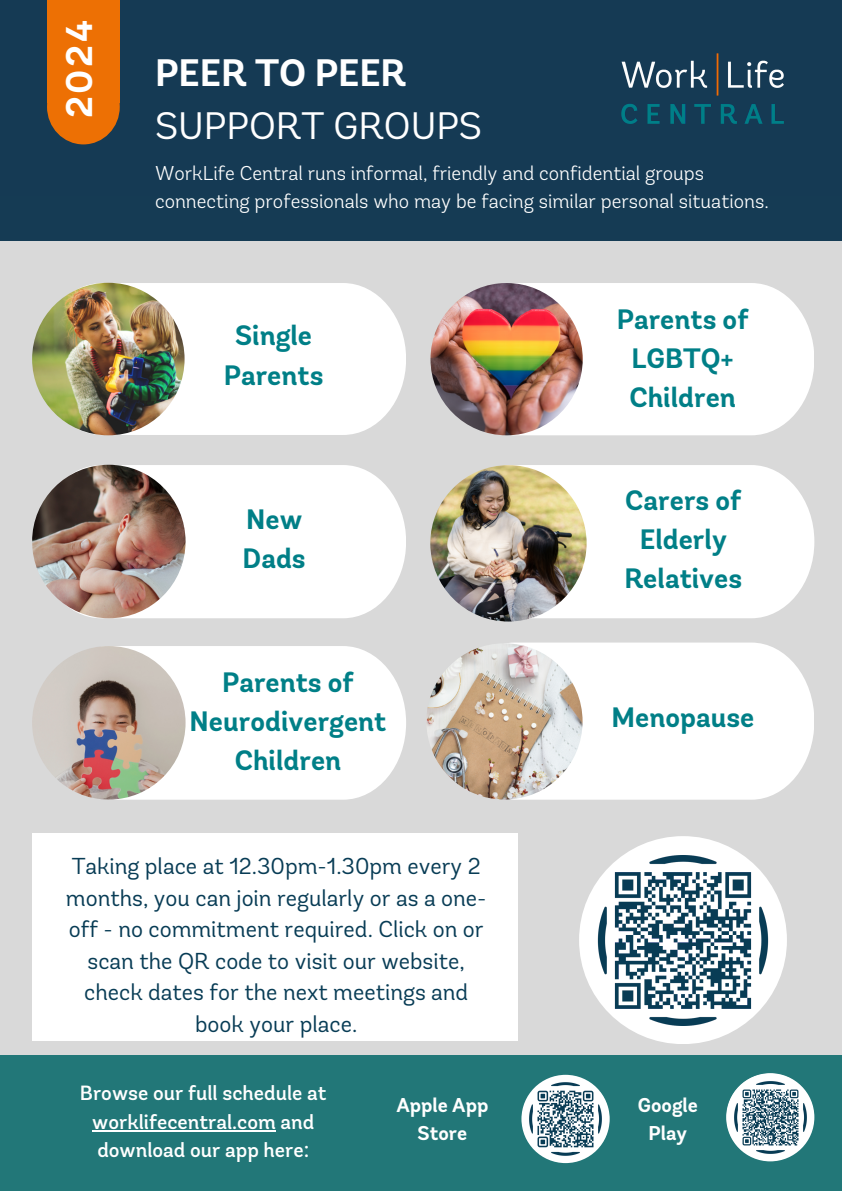
<style>
.page{position:relative;width:842px;height:1191px;background:#fff}
.page>*{position:absolute;margin:0;border:0;box-sizing:border-box;transform-origin:0 0}
.t1{font:38.2px/53.2px "Andes";color:#fff}
.t2{font:700 37.2px "Andes";color:#fff}
.t3{font:700 28px/39px "Andes";color:#007f87;text-align:center}
.t4{font:23px/31.5px "Andes";color:#083c55;text-align:center}
.t5{font:500 20.5px/28.5px "Andes";color:#fff;text-align:center}
.t6{font:300 20px/27.8px "Andes";color:#fff}
.t7{font:700 19.9px/27.8px "Andes";color:#fff;text-align:center}
.s1{font-weight:700}
</style>
<div class="page">
<div style="left:0;top:0;width:842px;height:240px;background:#153a54"></div>
<div style="left:0;top:240px;width:842px;height:848px;background:#d9d9d9"></div>
<svg style="left:39px;top:283px;width:367px;height:152px;background:#fbfbfa"></svg>
<div style="left:0;top:1055px;width:842px;height:135px;background:#227778"></div>
<img style="left:622px;top:54px;width:161px;height:70px">
<div style="left:47px;top:0;width:73px;height:103px;background:#ed7004"></div>
<div style="left:47px;top:69px;width:73px;height:75px;background:#ed7004;border-radius:50%"></div>
<div style="left:0;top:196px;width:842px;height:45px;background:#153b54"></div>
<svg style="left:452px;top:642px;width:362px;height:157px;background:#fcfcfc"></svg>
<img style="left:426px;top:643px;width:157px;height:156px;border-radius:50%">
<div style="left:456px;top:465px;width:358px;height:153px;background:#fff"></div>
<div style="left:457px;top:283px;width:357px;height:152px;background:#fff"></div>
<svg style="left:51px;top:646px;width:355px;height:153px;background:#fbfbfb"></svg>
<svg style="left:40px;top:465px;width:366px;height:153px;background:#fbfbfb"></svg>
<img style="left:430px;top:283px;width:153px;height:152px;border-radius:50%">
<img style="left:32px;top:646px;width:154px;height:153px;border-radius:50%">
<img style="left:32px;top:464px;width:154px;height:154px;border-radius:50%">
<img style="left:32px;top:283px;width:153px;height:152px;border-radius:50%">
<img style="left:430px;top:465px;width:157px;height:156px;border-radius:50%">
<img style="left:521px;top:1074px;width:89px;height:88px;border-radius:50%">
<img style="left:726px;top:1072px;width:88px;height:89px;border-radius:50%">
<div style="left:32px;top:832px;width:486px;height:208px;background:#fff"></div>
<img style="left:579px;top:836px;width:208px;height:207px">
<hr style="left:92px;top:1130px;width:184px;height:1px;background:#fff">
<h5 class="t2" style="left:64px;top:118px;width:99px;rotate:-90deg">2024</h5>
<p class="t1" style="left:155px;top:50px;width:329px"><span class="s1">PEER TO PEER<br></span>SUPPORT GROUPS</p>
<p class="t6" style="left:155px;top:161px;width:615px">WorkLife Central runs informal, friendly and confidential groups connecting professionals who may be facing similar personal situations.</p>
<h3 class="t3" style="left:224px;top:319px;width:101px">Single<br>Parents</h3>
<h3 class="t3" style="left:243px;top:502px;width:65px;text-align:left">New<br>Dads</h3>
<p class="t3" style="left:190px;top:665px;width:198px">Parents of<br>Neurodivergent<br>Children</p>
<p class="t3" style="left:617px;top:303px;width:133px">Parents of<br>LGBTQ+<br>Children</p>
<p class="t3" style="left:624px;top:484px;width:119px">Carers of<br>Elderly<br>Relatives</p>
<h4 class="t3" style="left:612px;top:700px;width:144px">Menopause</h4>
<p class="t4" style="left:66px;top:852px;width:422px">Taking place at 12.30pm-1.30pm every 2 months, you can join regularly or as a one&shy;off - no commitment required. Click on or scan the QR code to visit our website, check dates for the next meetings and book your place.</p>
<h5 class="t5" style="left:80px;top:1080px;width:248px">Browse our full schedule at worklifecentral.com and download our app here:</h5>
<h5 class="t7" style="left:396px;top:1093px;width:94px">Apple App<br>Store</h5>
<p class="t7" style="left:638px;top:1093px;width:62px">Google<br>Play</p>
</div>
